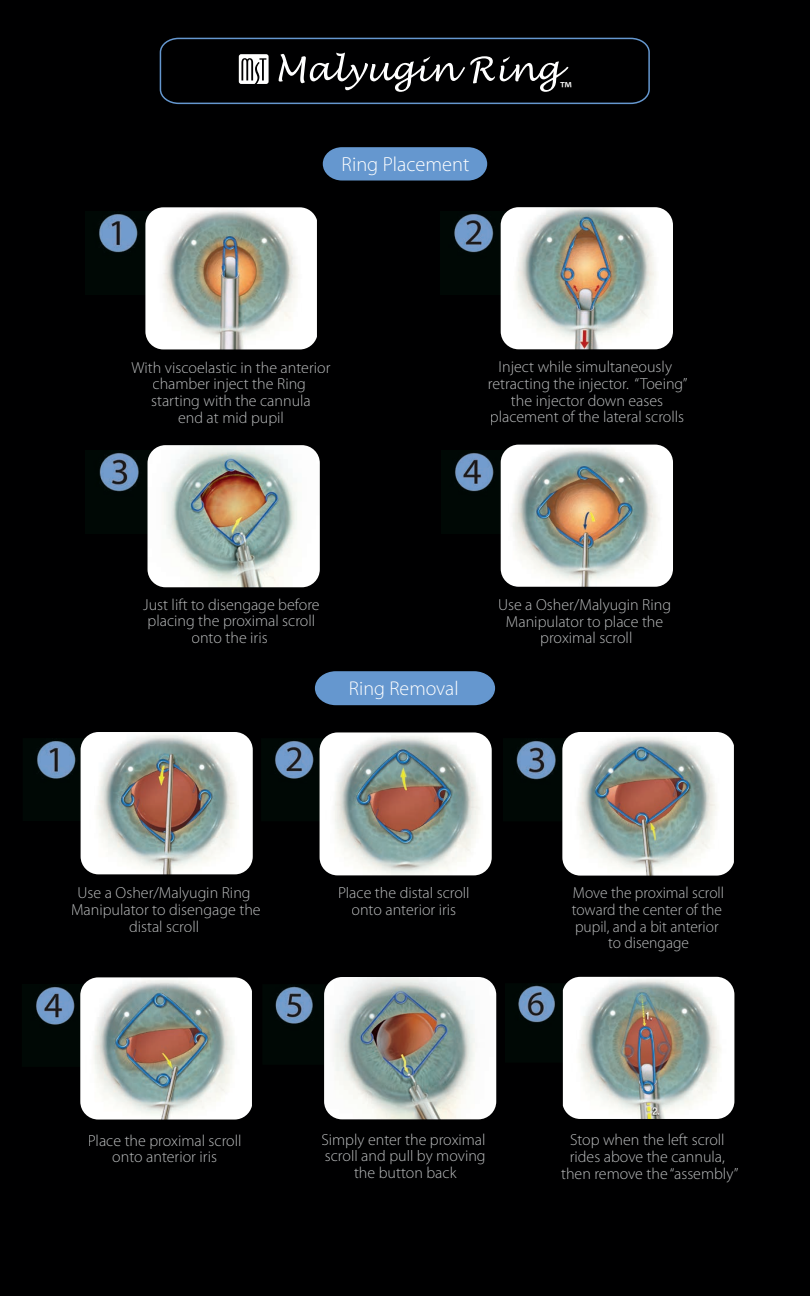
<style>
.page{position:relative;width:810px;height:1296px;background:#000001}
.page>*{position:absolute;margin:0;border:0;box-sizing:border-box;transform-origin:0 0}
.t1{font:300 20.4px "Myriad Pro";color:#fff}
.t2{font:300 19.95px "Myriad Pro";color:#fff}
.t3{font:19.2px "Myriad Pro";color:#fff}
.t4{font:300 16.05px/16.6px "Myriad Pro";color:#babcbd;text-align:center}
</style>
<div class="page">
<svg style="left:323px;top:147px;width:164px;height:34px;background:#5e8cc1"></svg>
<svg style="left:315px;top:671px;width:180px;height:34px;background:#5f8ec3"></svg>
<img style="left:98px;top:213px;width:42px;height:40px">
<svg style="left:159px;top:37px;width:491px;height:68px"></svg>
<img style="left:454px;top:214px;width:47px;height:80px">
<img style="left:99px;top:450px;width:49px;height:84px">
<img style="left:454px;top:452px;width:47px;height:82px">
<img style="left:516px;top:740px;width:40px;height:40px">
<img style="left:35px;top:986px;width:41px;height:39px">
<img style="left:36px;top:740px;width:45px;height:81px">
<img style="left:274px;top:740px;width:46px;height:81px">
<img style="left:275px;top:985px;width:38px;height:39px">
<img style="left:518px;top:985px;width:45px;height:78px">
<img style="left:145px;top:207px;width:172px;height:142px">
<img style="left:501px;top:207px;width:172px;height:142px">
<img style="left:501px;top:445px;width:172px;height:142px">
<img style="left:81px;top:732px;width:172px;height:142px">
<img style="left:80px;top:977px;width:172px;height:143px">
<img style="left:320px;top:732px;width:172px;height:143px">
<img style="left:562px;top:732px;width:172px;height:144px">
<img style="left:563px;top:977px;width:171px;height:142px">
<img style="left:148px;top:445px;width:172px;height:142px">
<img style="left:324px;top:977px;width:172px;height:142px">
<p class="t1" style="left:342px;top:153px;width:129px">Ring Placement</p>
<p class="t3" style="left:560px;top:77px;width:13px">™</p>
<p class="t4" style="left:132px;top:359px;width:200px">With viscoelastic in the anterior chamber inject the Ring starting with the cannula<br>end at mid pupil</p>
<p class="t4" style="left:488px;top:359px;width:201px">Inject while simultaneously retracting the injector. “Toeing” the injector down eases placement of the lateral scrolls</p>
<p class="t4" style="left:143px;top:596px;width:178px">Just lift to disengage before placing the proximal scroll onto the iris</p>
<p class="t4" style="left:498px;top:596px;width:175px">Use a Osher/Malyugin Ring<br>Manipulator to place the proximal scroll</p>
<p class="t2" style="left:349px;top:677px;width:111px">Ring Removal</p>
<p class="t4" style="left:71px;top:885px;width:191px">Use a Osher/Malyugin Ring<br>Manipulator to disengage the distal scroll</p>
<p class="t4" style="left:572px;top:885px;width:154px">Move the proximal scroll toward the center of the pupil, and a bit anterior to disengage</p>
<p class="t4" style="left:338px;top:885px;width:133px">Place the distal scroll onto anterior iris</p>
<p class="t4" style="left:321px;top:1131px;width:166px">Simply enter the proximal scroll and pull by moving the button back</p>
<p class="t4" style="left:88px;top:1132px;width:155px">Place the proximal scroll onto anterior iris</p>
<p class="t4" style="left:561px;top:1132px;width:179px">Stop when the left scroll rides above the cannula, then remove the “assembly”</p>
</div>
